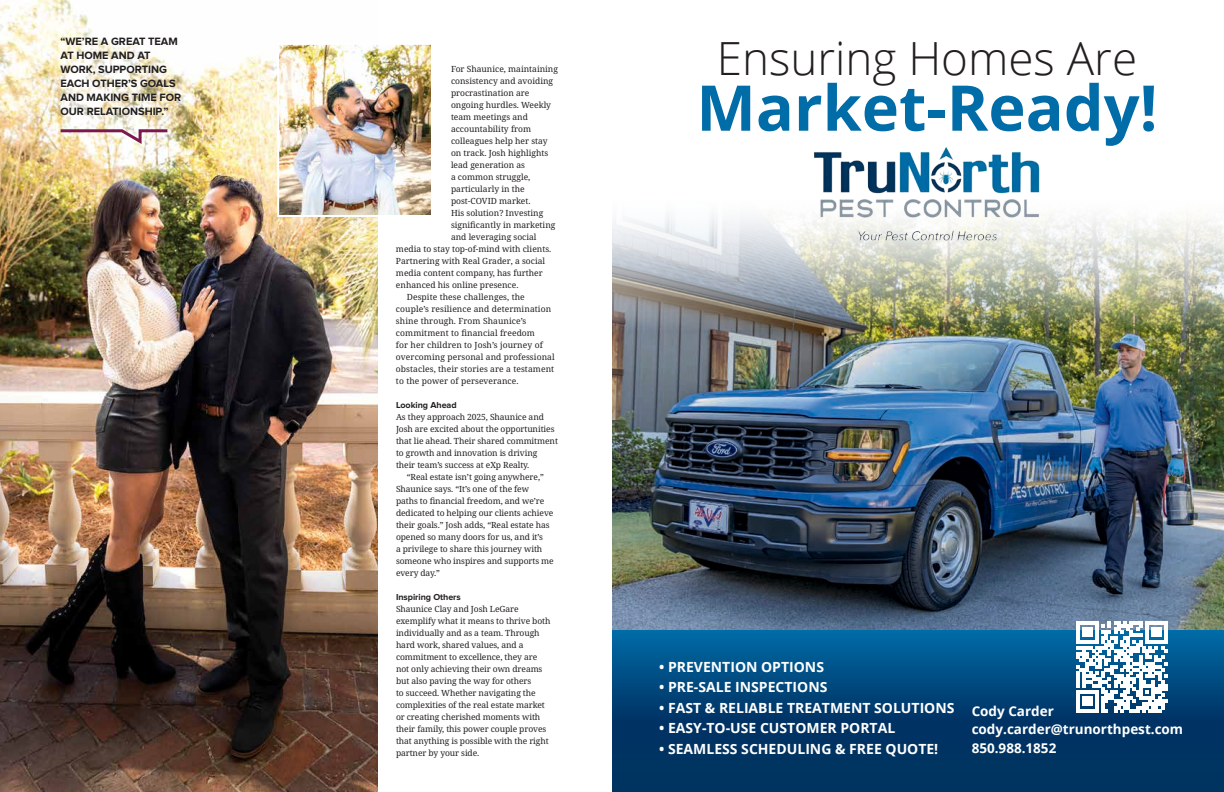
<style>
.page{position:relative;width:1224px;height:792px;background:#fff}
.page>*{position:absolute;margin:0;border:0;box-sizing:border-box;transform-origin:0 0}
.t1{font:700 63.1px "Open Sans";color:#006ca8}
.t2{font:300 45.7px "Open Sans";color:#231f20}
.t3{font:700 14px "Open Sans";color:#fff}
.t4{font:700 13.5px/18.3px "Open Sans";color:#fff}
.t5{font:700 11px/14px "Proxima Nova";letter-spacing:-.005em;color:#231f20}
.t6{font:700 9px "Proxima Nova";letter-spacing:-.005em;color:#231f20}
.t7{font:8.5px/12px "Avrile Serif";letter-spacing:-.01em;color:#231f20}
.t8{font:8.5px "Avrile Serif";letter-spacing:.01em;color:#231f20}
</style>
<div class="page">
<img style="left:0;top:0;width:378px;height:792px">
<img style="left:612px;top:331px;width:612px;height:300px">
<div style="left:612px;top:631px;width:612px;height:161px;background:linear-gradient(to bottom,#005f9a,#002650)"></div>
<img style="left:612px;top:213px;width:612px;height:118px">
<img style="left:804px;top:147px;width:246px;height:104px">
<svg style="left:1076px;top:621px;width:91px;height:91px"></svg>
<img style="left:280px;top:46px;width:150px;height:168px">
<div style="left:277px;top:43px;width:156px;height:174px;border:2px solid #fff"></div>
<svg style="left:58px;top:128px;width:112px;height:19px"></svg>
<p class="t5" style="left:61px;top:35px;width:122px">“WE’RE A GREAT TEAM<br>AT HOME AND AT<br>WORK, SUPPORTING<br>EACH OTHER’S GOALS<br>AND MAKING TIME FOR<br>OUR RELATIONSHIP.”</p>
<p class="t7" style="left:451px;top:63px;width:109px">For Shaunice, maintaining</p>
<p class="t7" style="left:451px;top:75px;width:104px">consistency and avoiding</p>
<p class="t7" style="left:451px;top:87px;width:80px">procrastination are</p>
<p class="t7" style="left:451px;top:99px;width:102px">ongoing hurdles. Weekly</p>
<p class="t7" style="left:451px;top:111px;width:78px">team meetings and</p>
<p class="t7" style="left:451px;top:123px;width:82px">accountability from</p>
<p class="t7" style="left:451px;top:135px;width:98px">colleagues help her stay</p>
<p class="t7" style="left:451px;top:147px;width:99px">on track. Josh highlights</p>
<p class="t7" style="left:451px;top:159px;width:76px">lead generation as</p>
<p class="t7" style="left:451px;top:171px;width:81px">a common struggle,</p>
<p class="t7" style="left:451px;top:183px;width:75px">particularly in the</p>
<p class="t7" style="left:451px;top:195px;width:81px">post-COVID market.</p>
<p class="t7" style="left:451px;top:207px;width:94px">His solution? Investing</p>
<p class="t7" style="left:451px;top:219px;width:106px">significantly in marketing</p>
<p class="t7" style="left:451px;top:231px;width:87px">and leveraging social</p>
<p class="t7" style="left:396px;top:243px;width:157px">media to stay top-of-mind with clients.</p>
<p class="t7" style="left:396px;top:255px;width:151px">Partnering with Real Grader, a social</p>
<p class="t7" style="left:396px;top:267px;width:148px">media content company, has further</p>
<p class="t7" style="left:396px;top:279px;width:124px">enhanced his online presence.</p>
<p class="t8" style="left:407px;top:291px;width:120px">Despite these challenges, the</p>
<p class="t8" style="left:396px;top:303px;width:157px">couple’s resilience and determination</p>
<p class="t8" style="left:396px;top:315px;width:132px">shine through. From Shaunice’s</p>
<p class="t8" style="left:396px;top:327px;width:141px">commitment to financial freedom</p>
<p class="t8" style="left:396px;top:339px;width:148px">for her children to Josh’s journey of</p>
<p class="t8" style="left:396px;top:351px;width:160px">overcoming personal and professional</p>
<p class="t8" style="left:396px;top:363px;width:160px">obstacles, their stories are a testament</p>
<p class="t8" style="left:396px;top:375px;width:124px">to the power of perseverance.</p>
<p class="t6" style="left:396px;top:401px;width:62px">Looking Ahead</p>
<p class="t7" style="left:396px;top:411px;width:149px">As they approach 2025, Shaunice and</p>
<p class="t7" style="left:396px;top:423px;width:160px">Josh are excited about the opportunities</p>
<p class="t7" style="left:396px;top:435px;width:163px">that lie ahead. Their shared commitment</p>
<p class="t7" style="left:396px;top:447px;width:143px">to growth and innovation is driving</p>
<p class="t7" style="left:396px;top:459px;width:135px">their team’s success at eXp Realty.</p>
<p class="t7" style="left:407px;top:471px;width:139px">“Real estate isn’t going anywhere,”</p>
<p class="t7" style="left:396px;top:483px;width:135px">Shaunice says. “It’s one of the few</p>
<p class="t7" style="left:396px;top:495px;width:150px">paths to financial freedom, and we’re</p>
<p class="t7" style="left:396px;top:507px;width:159px">dedicated to helping our clients achieve</p>
<p class="t7" style="left:396px;top:519px;width:155px">their goals.” Josh adds, “Real estate has</p>
<p class="t7" style="left:396px;top:531px;width:148px">opened so many doors for us, and it’s</p>
<p class="t7" style="left:396px;top:543px;width:148px">a privilege to share this journey with</p>
<p class="t7" style="left:396px;top:555px;width:159px">someone who inspires and supports me</p>
<p class="t7" style="left:396px;top:567px;width:46px">every day.”</p>
<p class="t6" style="left:396px;top:593px;width:66px">Inspiring Others</p>
<p class="t7" style="left:396px;top:603px;width:156px">Shaunice Clay and Josh LeGare exemplify what it means to thrive both individually and as a team. Through hard work, shared values, and a commitment to excellence, they are not only achieving their own dreams but also paving the way for others<br>to succeed. Whether navigating the complexities of the real estate market or creating cherished moments with their family, this power couple proves that anything is possible with the right partner by your side.</p>
<h2 class="t2" style="left:717px;top:27px;width:422px">Ensuring Homes Are</h2>
<h1 class="t1" style="left:696px;top:63px;width:463px">Market-Ready!</h1>
<h3 class="t3" style="left:659px;top:657px;width:166px">• PREVENTION OPTIONS</h3>
<h3 class="t3" style="left:659px;top:677px;width:170px">• PRE-SALE INSPECTIONS</h3>
<h3 class="t3" style="left:659px;top:698px;width:297px">• FAST &amp; RELIABLE TREATMENT SOLUTIONS</h3>
<h3 class="t3" style="left:659px;top:718px;width:238px">• EASY-TO-USE CUSTOMER PORTAL</h3>
<h3 class="t3" style="left:659px;top:739px;width:281px">• SEAMLESS SCHEDULING &amp; FREE QUOTE!</h3>
<h3 class="t4" style="left:972px;top:702px;width:213px">Cody Carder cody.carder@trunorthpest.com<br>850.988.1852</h3>
</div>
